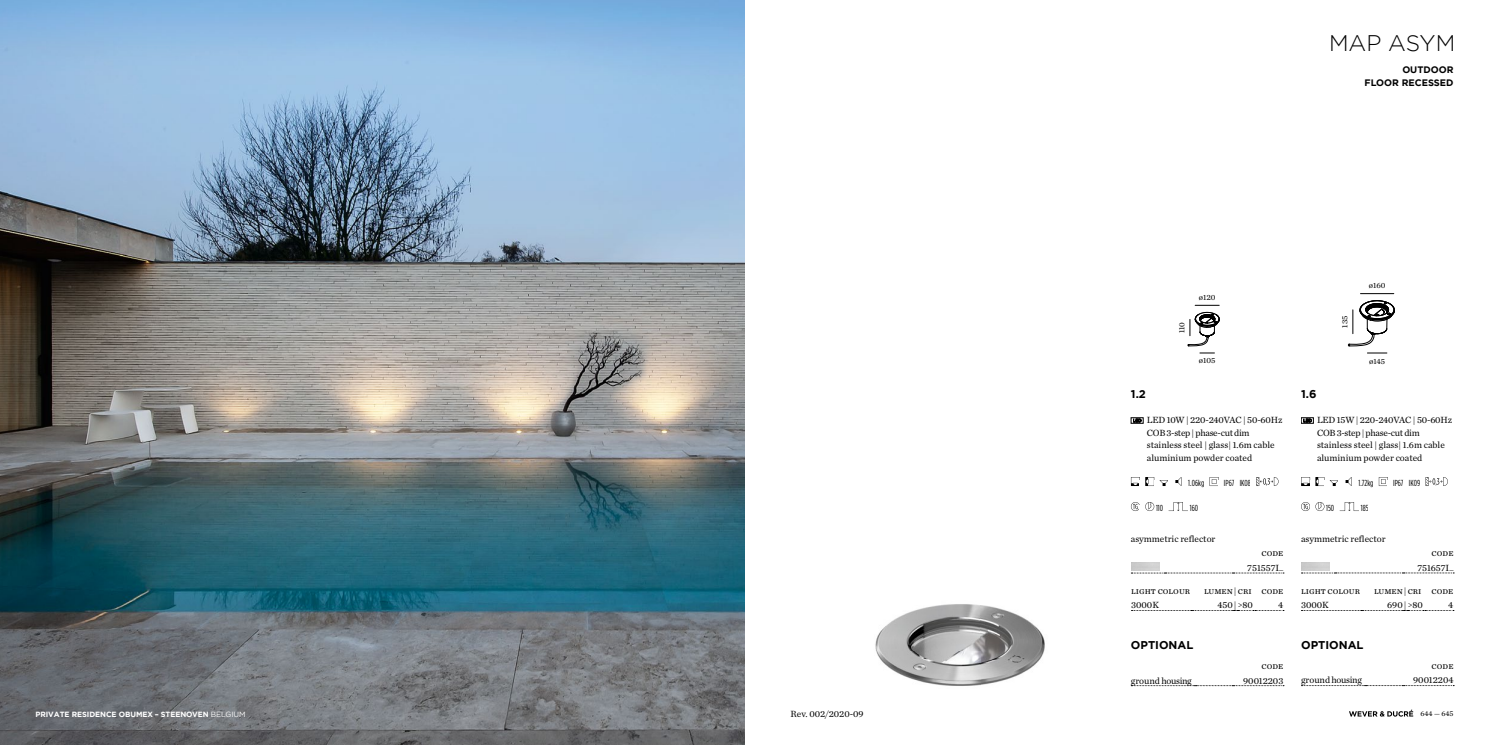
<style>
.page{position:relative;width:1489px;height:745px;background:#fff}
.page>*{position:absolute;margin:0;border:0;box-sizing:border-box;transform-origin:0 0}
.t1{font:300 22.5px "Gotham";color:#000}
.t2{font:700 11.25px "Gotham";color:#000}
.t3{font:9.38px/12.5px "Chronicle Text G1";color:#000}
.t4{font:9.38px "Chronicle Text G1";letter-spacing:-.03em;color:#000}
.t5{font:700 9.38px/12.5px "Gotham";color:#000;text-align:right}
.t6{font:8.75px "Gotham Condensed";color:#000}
.t7{font:8.12px "Chronicle Text G1";color:#000}
.t8{font:700 7.5px "Gotham";letter-spacing:-.005em;color:#fff}
.t9{font:7.5px "Chronicle Text G1";color:#000}
.s1{font-weight:400}
</style>
<div class="page">
<img style="left:0;top:0;width:744px;height:744px">
<svg style="left:1133px;top:419px;width:8px;height:2px"></svg>
<div style="left:1130px;top:417px;width:13px;height:6px;border:1px solid #000"></div>
<svg style="left:1130px;top:477px;width:52px;height:8px"></svg>
<svg style="left:1209px;top:477px;width:10px;height:8px"></svg>
<svg style="left:1256px;top:477px;width:22px;height:8px"></svg>
<svg style="left:1130px;top:502px;width:25px;height:8px"></svg>
<svg style="left:1173px;top:502px;width:10px;height:8px"></svg>
<svg style="left:1303px;top:419px;width:8px;height:2px"></svg>
<div style="left:1300px;top:417px;width:13px;height:6px;border:1px solid #000"></div>
<svg style="left:1301px;top:477px;width:51px;height:8px"></svg>
<svg style="left:1378px;top:477px;width:10px;height:8px"></svg>
<svg style="left:1425px;top:477px;width:22px;height:8px"></svg>
<svg style="left:1301px;top:502px;width:24px;height:8px"></svg>
<svg style="left:1344px;top:502px;width:11px;height:8px"></svg>
<img style="left:875px;top:604px;width:170px;height:82px">
<svg style="left:1131px;top:572px;width:152px;height:1px"></svg>
<svg style="left:1301px;top:572px;width:152px;height:1px"></svg>
<svg style="left:1199px;top:352px;width:15px;height:1px"></svg>
<svg style="left:1187px;top:312px;width:32px;height:34px"></svg>
<svg style="left:1195px;top:305px;width:24px;height:1px"></svg>
<hr style="left:1360px;top:293px;width:33px;height:1px;background:#000">
<svg style="left:1367px;top:352px;width:19px;height:1px"></svg>
<svg style="left:1348px;top:300px;width:46px;height:46px"></svg>
<svg style="left:1349px;top:709px;width:63px;height:7px"></svg>
<p class="t8" style="left:35px;top:708px;width:212px">PRIVATE RESIDENCE OBUMEX – STEENOVEN <span class="s1">BELGIUM</span></p>
<h1 class="t1" style="left:1328px;top:29px;width:128px">MAP ASYM</h1>
<p class="t5" style="left:1364px;top:63px;width:90px">OUTDOOR<br>FLOOR RECESSED</p>
<p class="t2" style="left:1130px;top:386px;width:16px">1.2</p>
<p class="t7" style="left:1175px;top:333px;width:13px;rotate:-90deg">110</p>
<p class="t7" style="left:1198px;top:291px;width:18px">ø120</p>
<p class="t7" style="left:1198px;top:354px;width:18px">ø105</p>
<p class="t2" style="left:1300px;top:386px;width:17px">1.6</p>
<p class="t7" style="left:1338px;top:327px;width:13px;rotate:-90deg">135</p>
<p class="t7" style="left:1368px;top:279px;width:18px">ø160</p>
<p class="t7" style="left:1368px;top:354px;width:18px">ø145</p>
<p class="t3" style="left:1146px;top:413px;width:137px">LED 10W | 220-240VAC | 50-60Hz</p>
<p class="t3" style="left:1316px;top:413px;width:137px">LED 15W | 220-240VAC | 50-60Hz</p>
<p class="t4" style="left:1146px;top:425px;width:104px">COB 3-step | phase-cut dim</p>
<p class="t4" style="left:1316px;top:425px;width:104px">COB 3-step | phase-cut dim</p>
<p class="t3" style="left:1146px;top:438px;width:129px">stainless steel | glass| 1.6m cable aluminium powder coated</p>
<p class="t3" style="left:1316px;top:438px;width:129px">stainless steel | glass| 1.6m cable aluminium powder coated</p>
<p class="t6" style="left:1188px;top:478px;width:18px">1.06kg</p>
<p class="t6" style="left:1223px;top:478px;width:28px">IP67 IK08</p>
<p class="t6" style="left:1155px;top:503px;width:9px">110</p>
<p class="t6" style="left:1189px;top:503px;width:10px">160</p>
<p class="t6" style="left:1358px;top:478px;width:17px">1.72kg</p>
<p class="t6" style="left:1392px;top:478px;width:29px">IP67 IK09</p>
<p class="t6" style="left:1325px;top:503px;width:10px">150</p>
<p class="t6" style="left:1360px;top:503px;width:9px">185</p>
<p class="t3" style="left:1130px;top:532px;width:86px">asymmetric reflector</p>
<p class="t3" style="left:1300px;top:532px;width:86px">asymmetric reflector</p>
<p class="t3" style="left:1247px;top:544px;width:38px;line-height:14.8px;text-align:right">code<br>751557I_</p>
<p class="t3" style="left:1417px;top:544px;width:38px;line-height:14.8px;text-align:right">code<br>751657I_</p>
<p class="t3" style="left:1131px;top:583px;width:60px">LIGHT COLOUR</p>
<p class="t3" style="left:1203px;top:583px;width:81px">lumen | cri code</p>
<p class="t3" style="left:1131px;top:598px;width:29px">3000K</p>
<p class="t3" style="left:1217px;top:598px;width:37px">450 | &gt;80</p>
<p class="t3" style="left:1278px;top:598px;width:7px">4</p>
<p class="t3" style="left:1300px;top:583px;width:60px">LIGHT COLOUR</p>
<p class="t3" style="left:1373px;top:583px;width:81px">lumen | cri code</p>
<p class="t3" style="left:1300px;top:598px;width:29px">3000K</p>
<p class="t3" style="left:1386px;top:598px;width:37px">690 | &gt;80</p>
<p class="t3" style="left:1447px;top:598px;width:7px">4</p>
<p class="t2" style="left:1130px;top:636px;width:64px">OPTIONAL</p>
<p class="t2" style="left:1300px;top:636px;width:64px">OPTIONAL</p>
<p class="t3" style="left:1261px;top:658px;width:23px">code</p>
<p class="t3" style="left:1431px;top:658px;width:23px">code</p>
<p class="t3" style="left:1130px;top:673px;width:62px">ground housing</p>
<p class="t3" style="left:1243px;top:673px;width:42px">90012203</p>
<p class="t3" style="left:1300px;top:673px;width:62px">ground housing</p>
<p class="t3" style="left:1412px;top:673px;width:42px">90012204</p>
<p class="t3" style="left:790px;top:707px;width:75px">Rev. 002/2020-09</p>
<p class="t9" style="left:1420px;top:707px;width:35px">644 — 645</p>
</div>
